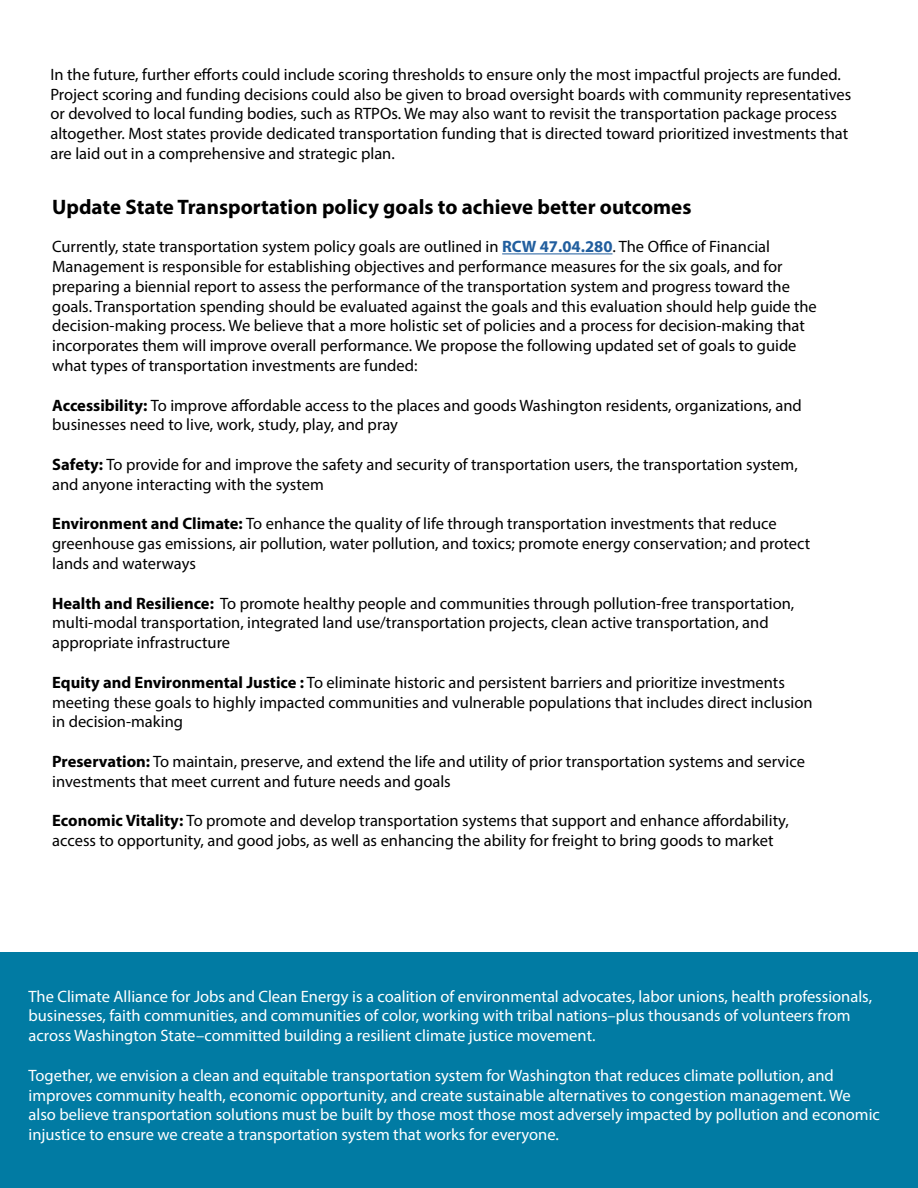
<style>
.page{position:relative;width:918px;height:1188px;background:#fff}
.page>*{position:absolute;margin:0;border:0;box-sizing:border-box;transform-origin:0 0}
.t1{font:700 21px "Myriad Pro";color:#000}
.t2{font:16.5px/19.8px "Myriad Pro";color:#000}
.t3{font:16.5px/19.8px "Myriad Pro";color:#fff}
.s1{font-weight:700;color:#215e9e}
.s2{font-weight:700}
</style>
<div class="page">
<div style="left:0;top:953px;width:918px;height:235px;background:#017ba3"></div>
<hr style="left:502px;top:253px;width:111px;height:1px;background:#215e9e">
<p class="t2" style="left:50px;top:64px;width:803px">In the future, further efforts could include scoring thresholds to ensure only the most impactful projects are funded.<br>Project scoring and funding decisions could also be given to broad oversight boards with community representatives or devolved to local funding bodies, such as RTPOs. We may also want to revisit the transportation package process altogether. Most states provide dedicated transportation funding that is directed toward prioritized investments that are laid out in a comprehensive and strategic plan.</p>
<p class="t1" style="left:52px;top:193px;width:641px">Update State Transportation policy goals to achieve better outcomes</p>
<p class="t2" style="left:52px;top:237px;width:766px">Currently, state transportation system policy goals are outlined in <span class="s1">RCW 47.04.280</span>. The Office of Financial Management is responsible for establishing objectives and performance measures for the six goals, and for preparing a biennial report to assess the performance of the transportation system and progress toward the goals. Transportation spending should be evaluated against the goals and this evaluation should help guide the decision-making process. We believe that a more holistic set of policies and a process for decision-making that incorporates them will improve overall performance. We propose the following updated set of goals to guide what types of transportation investments are funded:</p>
<p class="t2" style="left:52px;top:395px;width:751px"><span class="s2">Accessibility:</span> To improve affordable access to the places and goods Washington residents, organizations, and businesses need to live, work, study, play, and pray</p>
<p class="t2" style="left:52px;top:454px;width:747px"><span class="s2">Safety:</span> To provide for and improve the safety and security of transportation users, the transportation system, and anyone interacting with the system</p>
<p class="t2" style="left:52px;top:514px;width:760px"><span class="s2">Environment and Climate:</span> To enhance the quality of life through transportation investments that reduce greenhouse gas emissions, air pollution, water pollution, and toxics; promote energy conservation; and protect lands and waterways</p>
<p class="t2" style="left:52px;top:593px;width:744px"><span class="s2">Health and Resilience:</span> To promote healthy people and communities through pollution-free transportation, multi-modal transportation, integrated land use/transportation projects, clean active transportation, and appropriate infrastructure</p>
<p class="t2" style="left:52px;top:672px;width:762px"><span class="s2">Equity and Environmental Justice :</span> To eliminate historic and persistent barriers and prioritize investments meeting these goals to highly impacted communities and vulnerable populations that includes direct inclusion in decision-making</p>
<p class="t2" style="left:52px;top:751px;width:754px"><span class="s2">Preservation:</span> To maintain, preserve, and extend the life and utility of prior transportation systems and service investments that meet current and future needs and goals</p>
<p class="t2" style="left:52px;top:811px;width:738px"><span class="s2">Economic Vitality:</span> To promote and develop transportation systems that support and enhance affordability, access to opportunity, and good jobs, as well as enhancing the ability for freight to bring goods to market</p>
<p class="t3" style="left:28px;top:986px;width:845px">The Climate Alliance for Jobs and Clean Energy is a coalition of environmental advocates, labor unions, health professionals, businesses, faith communities, and communities of color, working with tribal nations–plus thousands of volunteers from across Washington State–committed building a resilient climate justice movement.</p>
<p class="t3" style="left:28px;top:1065px;width:853px">Together, we envision a clean and equitable transportation system for Washington that reduces climate pollution, and improves community health, economic opportunity, and create sustainable alternatives to congestion management. We also believe transportation solutions must be built by those most those most adversely impacted by pollution and economic injustice to ensure we create a transportation system that works for everyone.</p>
</div>
